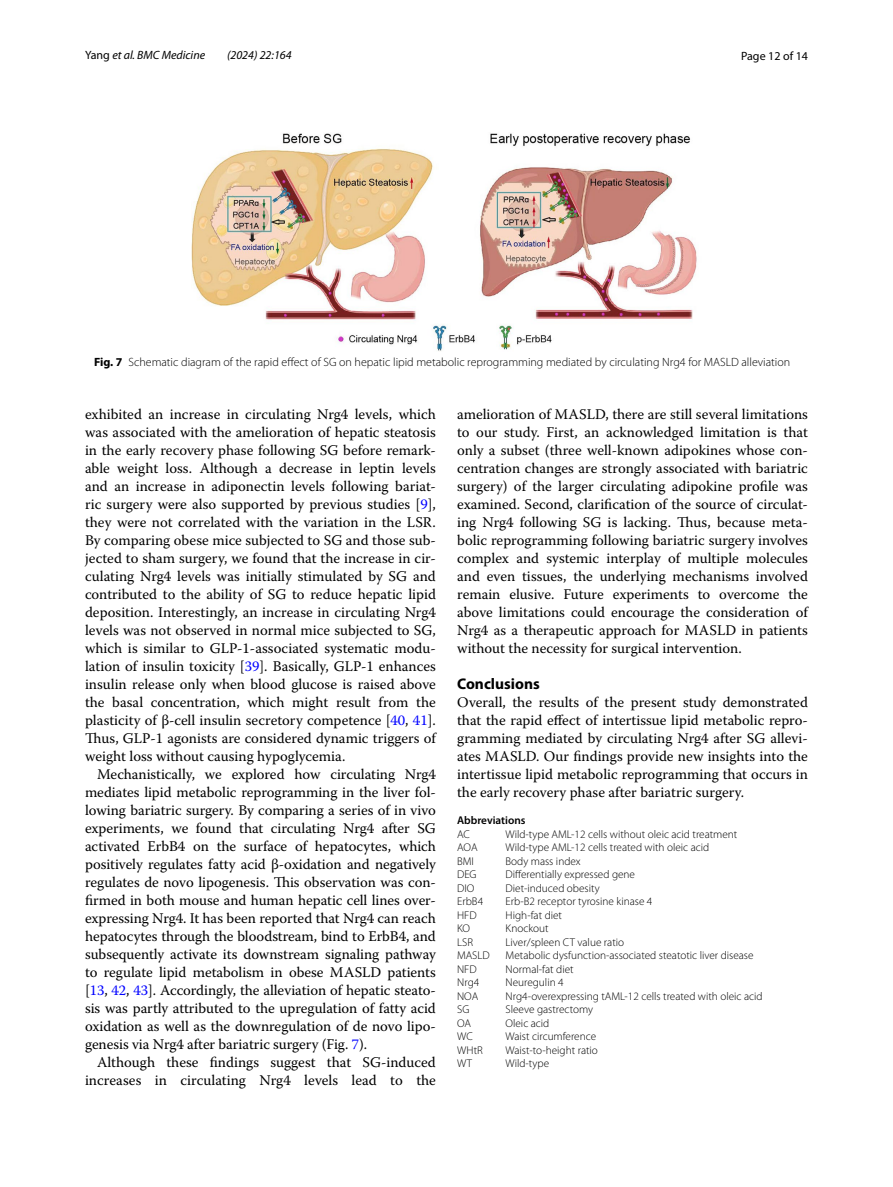
<style>
.page{position:relative;width:893px;height:1187px;background:#fff}
.page>*{position:absolute;margin:0;border:0;box-sizing:border-box;transform-origin:0 0}
.t1{font:700 15.45px "Myriad Pro";color:#000}
.t2{font:14.7px/18px "Warnock Pro";color:#000;text-align:justify}
.t3{font:300 12px "Myriad Pro";color:#000}
.t4{font:italic 12px "Myriad Pro";color:#000}
.t5{font:12px "Myriad Pro";color:#000}
.t6{font:300 11.25px "Myriad Pro";color:#000}
.t7{font:600 11.25px "Myriad Pro";color:#000}
.s1{font-style:normal}
.s2{font-weight:700}
.s3{color:#00f}
</style>
<div class="page">
<img style="left:191px;top:133px;width:506px;height:218px">
<p class="t4" style="left:85px;top:48px;width:122px"><span class="s1">Yang</span> et al. BMC Medicine</p>
<p class="t4" style="left:227px;top:48px;width:66px">(2024) 22:164</p>
<p class="t5" style="left:741px;top:48px;width:68px">Page 12 of 14</p>
<p class="t3" style="left:94px;top:356px;width:698px"><span class="s2">Fig. 7</span> Schematic diagram of the rapid effect of SG on hepatic lipid metabolic reprogramming mediated by circulating Nrg4 for MASLD alleviation</p>
<p class="t2" style="left:85px;top:404px;width:352px">exhibited an increase in circulating Nrg4 levels, which was associated with the amelioration of hepatic steatosis in the early recovery phase following SG before remark&shy;able weight loss. Although a decrease in leptin levels and an increase in adiponectin levels following bariat&shy;ric surgery were also supported by previous studies [<span class="s3">9</span>], they were not correlated with the variation in the LSR.<br>By comparing obese mice subjected to SG and those sub&shy;jected to sham surgery, we found that the increase in cir&shy;culating Nrg4 levels was initially stimulated by SG and contributed to the ability of SG to reduce hepatic lipid deposition. Interestingly, an increase in circulating Nrg4 levels was not observed in normal mice subjected to SG, which is similar to GLP-1-associated systematic modu&shy;lation of insulin toxicity [<span class="s3">39</span>]. Basically, GLP-1 enhances insulin release only when blood glucose is raised above the basal concentration, which might result from the plasticity of β-cell insulin secretory competence [<span class="s3">40</span>, <span class="s3">41</span>].<br>Thus, GLP-1 agonists are considered dynamic triggers of weight loss without causing hypoglycemia.</p>
<p class="t2" style="left:85px;top:764px;width:352px;text-indent:12px">Mechanistically, we explored how circulating Nrg4 mediates lipid metabolic reprogramming in the liver fol&shy;lowing bariatric surgery. By comparing a series of in vivo experiments, we found that circulating Nrg4 after SG activated ErbB4 on the surface of hepatocytes, which positively regulates fatty acid β-oxidation and negatively regulates de novo lipogenesis. This observation was con&shy;firmed in both mouse and human hepatic cell lines over&shy;expressing Nrg4. It has been reported that Nrg4 can reach hepatocytes through the bloodstream, bind to ErbB4, and subsequently activate its downstream signaling pathway to regulate lipid metabolism in obese MASLD patients [<span class="s3">13</span>, <span class="s3">42</span>, <span class="s3">43</span>]. Accordingly, the alleviation of hepatic steato&shy;sis was partly attributed to the upregulation of fatty acid oxidation as well as the downregulation of de novo lipo&shy;genesis via Nrg4 after bariatric surgery (Fig. <span class="s3">7</span>).</p>
<p class="t2" style="left:85px;top:1052px;width:352px;text-align:right">Although these findings suggest that SG-induced increases in circulating Nrg4 levels lead to the</p>
<p class="t2" style="left:457px;top:404px;width:352px">amelioration of MASLD, there are still several limitations to our study. First, an acknowledged limitation is that only a subset (three well-known adipokines whose con&shy;centration changes are strongly associated with bariatric surgery) of the larger circulating adipokine profile was examined. Second, clarification of the source of circulat&shy;ing Nrg4 following SG is lacking. Thus, because meta&shy;bolic reprogramming following bariatric surgery involves complex and systemic interplay of multiple molecules and even tissues, the underlying mechanisms involved remain elusive. Future experiments to overcome the above limitations could encourage the consideration of Nrg4 as a therapeutic approach for MASLD in patients without the necessity for surgical intervention.</p>
<p class="t1" style="left:457px;top:673px;width:84px">Conclusions</p>
<p class="t2" style="left:457px;top:692px;width:352px">Overall, the results of the present study demonstrated that the rapid effect of intertissue lipid metabolic repro&shy;gramming mediated by circulating Nrg4 after SG allevi&shy;ates MASLD. Our findings provide new insights into the intertissue lipid metabolic reprogramming that occurs in the early recovery phase after bariatric surgery.</p>
<p class="t7" style="left:457px;top:813px;width:70px">Abbreviations</p>
<p class="t6" style="left:457px;top:827px;width:14px">AC</p>
<p class="t6" style="left:506px;top:827px;width:233px">Wild-type AML-12 cells without oleic acid treatment</p>
<p class="t6" style="left:457px;top:841px;width:22px">AOA</p>
<p class="t6" style="left:506px;top:841px;width:205px">Wild-type AML-12 cells treated with oleic acid</p>
<p class="t6" style="left:457px;top:854px;width:18px">BMI</p>
<p class="t6" style="left:506px;top:854px;width:77px">Body mass index</p>
<p class="t6" style="left:457px;top:868px;width:21px">DEG</p>
<p class="t6" style="left:506px;top:868px;width:131px">Differentially expressed gene</p>
<p class="t6" style="left:457px;top:881px;width:19px">DIO</p>
<p class="t6" style="left:506px;top:881px;width:96px">Diet-induced obesity</p>
<p class="t6" style="left:457px;top:895px;width:28px">ErbB4</p>
<p class="t6" style="left:506px;top:895px;width:148px">Erb-B2 receptor tyrosine kinase 4</p>
<p class="t6" style="left:457px;top:908px;width:21px">HFD</p>
<p class="t6" style="left:506px;top:908px;width:58px">High-fat diet</p>
<p class="t6" style="left:457px;top:922px;width:15px">KO</p>
<p class="t6" style="left:506px;top:922px;width:45px">Knockout</p>
<p class="t6" style="left:457px;top:935px;width:17px">LSR</p>
<p class="t6" style="left:506px;top:935px;width:120px">Liver/spleen CT value ratio</p>
<p class="t6" style="left:457px;top:949px;width:34px">MASLD</p>
<p class="t6" style="left:506px;top:949px;width:249px">Metabolic dysfunction-associated steatotic liver disease</p>
<p class="t6" style="left:457px;top:962px;width:21px">NFD</p>
<p class="t6" style="left:506px;top:962px;width:70px">Normal-fat diet</p>
<p class="t6" style="left:457px;top:976px;width:24px">Nrg4</p>
<p class="t6" style="left:506px;top:976px;width:60px">Neuregulin 4</p>
<p class="t6" style="left:457px;top:989px;width:23px">NOA</p>
<p class="t6" style="left:506px;top:989px;width:259px">Nrg4-overexpressing tAML-12 cells treated with oleic acid</p>
<p class="t6" style="left:457px;top:1003px;width:14px">SG</p>
<p class="t6" style="left:506px;top:1003px;width:89px">Sleeve gastrectomy</p>
<p class="t6" style="left:457px;top:1016px;width:15px">OA</p>
<p class="t6" style="left:506px;top:1016px;width:45px">Oleic acid</p>
<p class="t6" style="left:457px;top:1030px;width:17px">WC</p>
<p class="t6" style="left:506px;top:1030px;width:92px">Waist circumference</p>
<p class="t6" style="left:457px;top:1043px;width:27px">WHtR</p>
<p class="t6" style="left:506px;top:1043px;width:94px">Waist-to-height ratio</p>
<p class="t6" style="left:457px;top:1057px;width:16px">WT</p>
<p class="t6" style="left:506px;top:1057px;width:45px">Wild-type</p>
</div>
